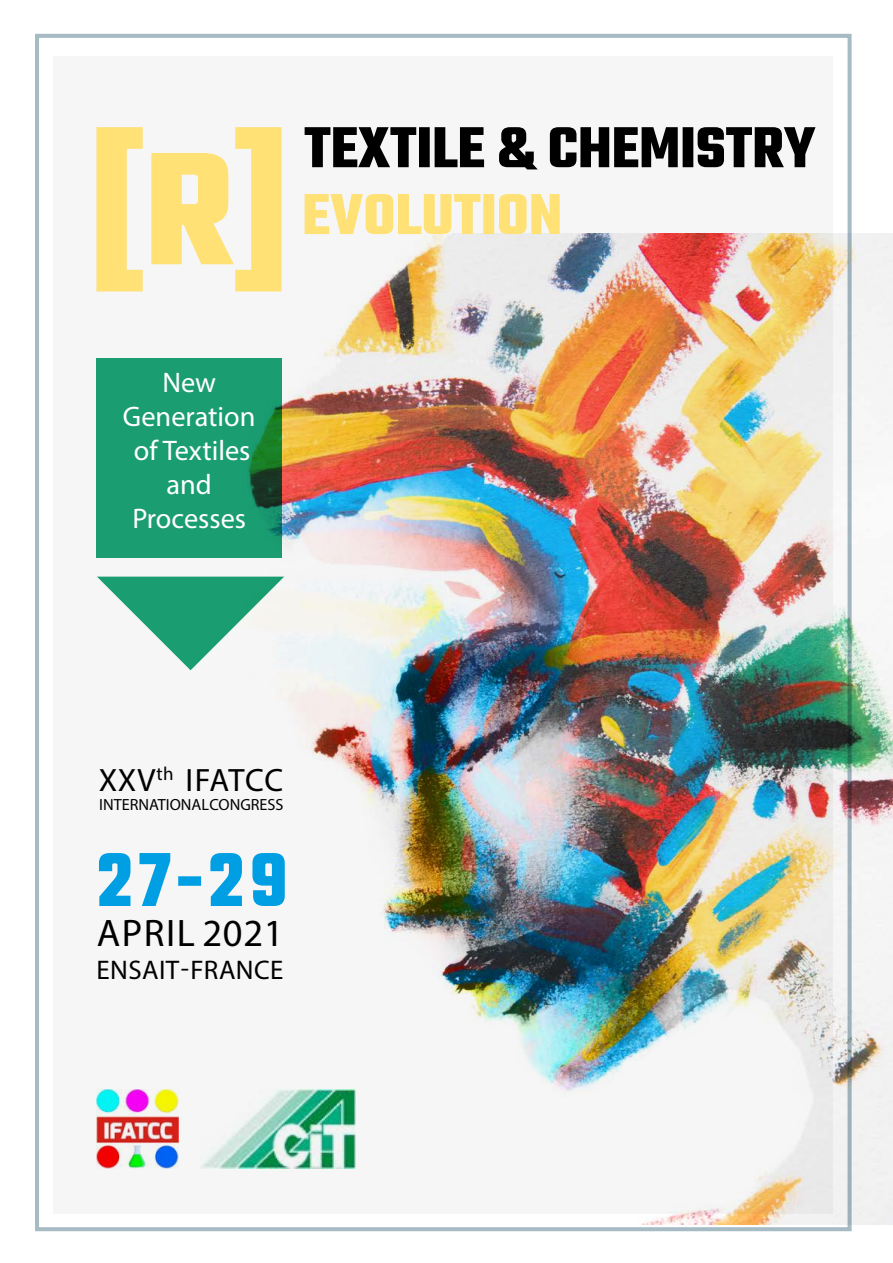
<style>
.page{position:relative;width:893px;height:1263px;background:#fff}
.page>*{position:absolute;margin:0;border:0;box-sizing:border-box;transform-origin:0 0}
.t1{font:38.4px "Myriad Pro";letter-spacing:.04em;color:#000}
.t2{font:32.4px "Myriad Pro";letter-spacing:.02em;color:#000}
.t3{font:28.35px/34px "Myriad Pro";color:#fff;text-align:center}
.t4{font:27px "Myriad Pro";letter-spacing:.015em;color:#000}
.t5{font:16.2px "Myriad Pro";color:#000}
</style>
<div class="page">
<div style="left:53px;top:56px;width:780px;height:1157px;background:#f6f6f6"></div>
<img style="left:242px;top:234px;width:651px;height:990px">
<div style="left:35px;top:34px;width:817px;height:1197px;border:4px solid #a7bbc5"></div>
<div style="left:96px;top:359px;width:186px;height:199px;background:#1ba376"></div>
<svg style="left:97px;top:577px;width:187px;height:93px"></svg>
<svg style="left:305px;top:194px;width:255px;height:40px"></svg>
<svg style="left:305px;top:127px;width:510px;height:42px"></svg>
<svg style="left:96px;top:127px;width:186px;height:164px"></svg>
<img style="left:96px;top:1089px;width:82px;height:80px">
<img style="left:201px;top:1089px;width:154px;height:80px">
<svg style="left:99px;top:853px;width:186px;height:53px"></svg>
<p class="t3" style="left:123px;top:365px;width:134px">New<br>Generation of Textiles and<br>Processes</p>
<p class="t2" style="left:99px;top:760px;width:186px">XXV<sup>th</sup> IFATCC</p>
<p class="t5" style="left:99px;top:794px;width:186px">INTERNATIONAL CONGRESS</p>
<h1 class="t1" style="left:97px;top:910px;width:188px">APRIL 2021</h1>
<p class="t4" style="left:97px;top:953px;width:188px">ENSAIT - FRANCE</p>
</div>
